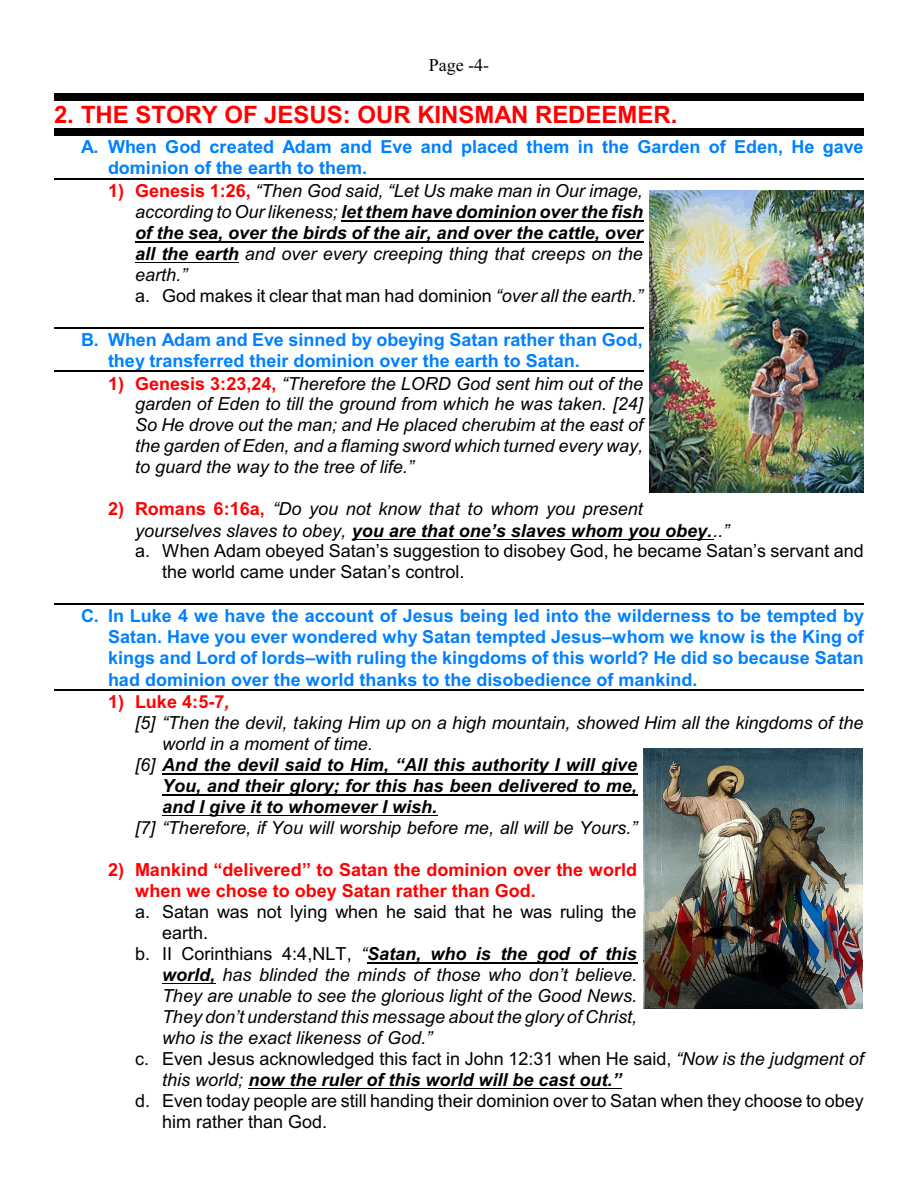
<style>
.page{position:relative;width:918px;height:1188px;background:#fff}
.page>*{position:absolute;margin:0;border:0;box-sizing:border-box;transform-origin:0 0}
.t1{font:700 24px "Arial";color:#f00}
.t2{font:italic 18px/21px "Arial";color:#000}
.t3{font:700 18px/21.3px "Arial";color:#0080ff}
.t4{font:18px "Arial";color:#000}
.t5{font:italic 700 18px "Arial";color:#000}
.t6{font:700 18px/21.3px "Arial";color:#f00}
.t7{font:18px "Times New Roman";color:#000}
.s1{font-weight:700;font-style:normal;color:#f00}
.s2{font-weight:700}
.s3{font-style:normal}
.s4{font-weight:400}
.s5{font-style:italic}
.s6{font-weight:700;font-style:italic}
</style>
<div class="page">
<hr style="left:341px;top:221px;width:302px;height:1px;background:#000">
<hr style="left:135px;top:242px;width:508px;height:1px;background:#000">
<hr style="left:135px;top:263px;width:104px;height:1px;background:#000">
<hr style="left:352px;top:539px;width:361px;height:1px;background:#000">
<hr style="left:162px;top:774px;width:475px;height:1px;background:#000">
<hr style="left:162px;top:795px;width:475px;height:1px;background:#000">
<hr style="left:162px;top:815px;width:276px;height:1px;background:#000">
<hr style="left:367px;top:963px;width:270px;height:1px;background:#000">
<hr style="left:162px;top:983px;width:53px;height:1px;background:#000">
<hr style="left:248px;top:1088px;width:374px;height:1px;background:#000">
<div style="left:54px;top:93px;width:810px;height:7px;background:#000"></div>
<div style="left:54px;top:129px;width:810px;height:7px;background:#000"></div>
<hr style="left:54px;top:178px;width:810px;height:1px;background:#000">
<hr style="left:54px;top:327px;width:589px;height:1px;background:#000">
<hr style="left:54px;top:371px;width:589px;height:1px;background:#000">
<hr style="left:54px;top:603px;width:810px;height:1px;background:#000">
<hr style="left:54px;top:689px;width:810px;height:2px;background:#000">
<img style="left:650px;top:190px;width:213px;height:302px">
<img style="left:644px;top:749px;width:219px;height:260px">
<p class="t7" style="left:429px;top:58px;width:62px">Page -4-</p>
<h1 class="t1" style="left:54px;top:106px;width:625px">2. THE STORY OF JESUS: OUR KINSMAN REDEEMER.</h1>
<p class="t3" style="left:108px;top:138px;width:757px;text-indent:-27px">A. When God created Adam and Eve and placed them in the Garden of Eden, He gave dominion of the earth to them.</p>
<p class="t2" style="left:135px;top:182px;width:510px;text-indent:-27px"><span class="s1">1) Genesis 1:26,</span> “Then God said, “Let Us make man in Our image, according to Our likeness; <span class="s2">let them have dominion over the fish of the sea, over the birds of the air, and over the cattle, over all the earth</span> and over every creeping thing that creeps on the earth.”<br><span class="s3">a. God makes it clear that man had dominion</span> “over all the earth.”</p>
<p class="t3" style="left:108px;top:330px;width:536px;text-indent:-27px">B. When Adam and Eve sinned by obeying Satan rather than God, they transferred their dominion over the earth to Satan.</p>
<p class="t2" style="left:135px;top:374px;width:510px;text-align:justify;text-indent:-27px"><span class="s1">1) Genesis 3:23,24,</span> “Therefore the LORD God sent him out of the garden of Eden to till the ground from which he was taken. [24] So He drove out the man; and He placed cherubim at the east of the garden of Eden, and a flaming sword which turned every way, to guard the way to the tree of life.”</p>
<p class="t2" style="left:108px;top:500px;width:536px"><span class="s1">2) Romans 6:16a,</span> “Do you not know that to whom you present</p>
<p class="t5" style="left:135px;top:523px;width:596px"><span class="s4">yourselves slaves to obey,</span> you are that one’s slaves whom you obey.<span class="s4">..”</span></p>
<p class="t4" style="left:135px;top:544px;width:730px">a. When Adam obeyed Satan’s suggestion to disobey God, he became Satan’s servant and</p>
<p class="t4" style="left:162px;top:565px;width:304px">the world came under Satan’s control.</p>
<p class="t3" style="left:108px;top:607px;width:758px;text-align:justify;text-indent:-27px">C. In Luke 4 we have the account of Jesus being led into the wilderness to be tempted by Satan. Have you ever wondered why Satan tempted Jesus–whom we know is the King of kings and Lord of lords–with ruling the kingdoms of this world? He did so because Satan had dominion over the world thanks to the disobedience of mankind.</p>
<p class="t6" style="left:108px;top:693px;width:123px">1) Luke 4:5-7<span class="s5">,</span></p>
<p class="t2" style="left:135px;top:714px;width:730px">[5] “Then the devil, taking Him up on a high mountain, showed Him all the kingdoms of the</p>
<p class="t2" style="left:162px;top:735px;width:212px">world in a moment of time.</p>
<p class="t5" style="left:135px;top:758px;width:504px"><span class="s4">[6]</span> And the devil said to Him, “All this authority I will give</p>
<p class="t5" style="left:162px;top:779px;width:476px">You, and their glory; for this has been delivered to me,</p>
<p class="t5" style="left:162px;top:800px;width:277px">and I give it to whomever I wish.</p>
<p class="t2" style="left:135px;top:819px;width:504px">[7] “Therefore, if You will worship before me, all will be Yours.”</p>
<p class="t6" style="left:135px;top:861px;width:504px;text-indent:-27px">2) Mankind “delivered” to Satan the dominion over the world when we chose to obey Satan rather than God.</p>
<p class="t4" style="left:135px;top:905px;width:503px">a. Satan was not lying when he said that he was ruling the</p>
<p class="t4" style="left:162px;top:926px;width:48px">earth.</p>
<p class="t4" style="left:135px;top:947px;width:503px">b. II Corinthians 4:4,NLT, <span class="s5">“</span><span class="s6">Satan, who is the god of this</span></p>
<p class="t2" style="left:162px;top:966px;width:477px"><span class="s2">world,</span> has blinded the minds of those who don’t believe.</p>
<p class="t2" style="left:162px;top:987px;width:477px">They are unable to see the glorious light of the Good News.</p>
<p class="t2" style="left:162px;top:1008px;width:477px">They don’t understand this message about the glory of Christ,</p>
<p class="t2" style="left:162px;top:1029px;width:272px">who is the exact likeness of God.”</p>
<p class="t4" style="left:135px;top:1052px;width:730px">c. Even Jesus acknowledged this fact in John 12:31 when He said, <span class="s5">“Now is the judgment of</span></p>
<p class="t5" style="left:162px;top:1073px;width:461px"><span class="s4">this world;</span> now the ruler of this world will be cast out.”</p>
<p class="t4" style="left:135px;top:1094px;width:730px">d. Even today people are still handing their dominion over to Satan when they choose to obey</p>
<p class="t4" style="left:162px;top:1114px;width:167px">him rather than God.</p>
</div>
